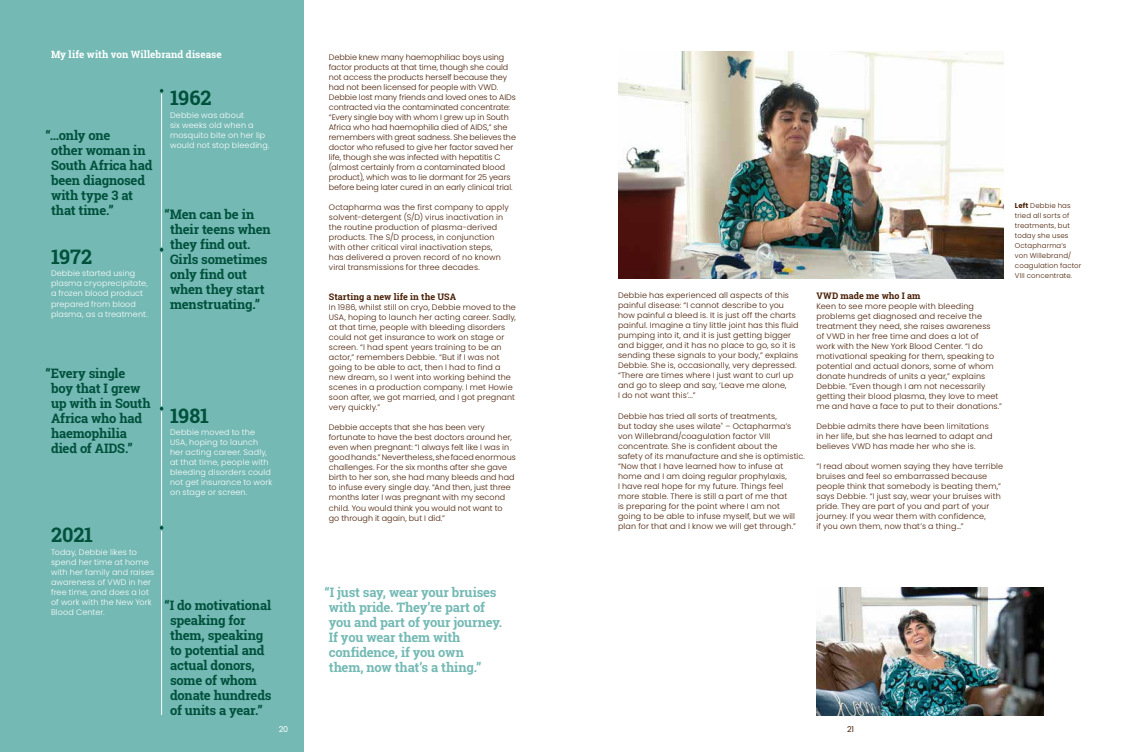
<style>
.page{position:relative;width:1134px;height:752px;background:#fff}
.page>*{position:absolute;margin:0;border:0;box-sizing:border-box;transform-origin:0 0}
.t1{font:700 20px "Roboto Slab";letter-spacing:-.005em;color:#00513c}
.t2{font:700 13px/15px "Roboto Slab";letter-spacing:-.015em;color:#00513c}
.t3{font:700 13px/15px "Roboto Slab";letter-spacing:-.015em;color:#74b9b4}
.t4{font:700 10px "Roboto Slab";color:#fff}
.t5{font:700 9px "Roboto Slab";letter-spacing:.01em;color:#491e04}
.t6{font:300 8px/10px "Poppins";letter-spacing:.015em;color:#491e04}
.t7{font:300 8px/10px "Poppins";letter-spacing:-.005em;color:#491e04}
.t8{font:300 8px/10px "Poppins";letter-spacing:.015em;color:#fff}
.t9{font:8px "Poppins";color:#fff}
.t10{font:8px "Poppins";color:#491e04}
.t11{font:300 7px/10px "Poppins";letter-spacing:.02em;color:#491e04}
.s1{font-weight:700}
</style>
<div class="page">
<div style="left:0;top:0;width:303px;height:751px;background:#74b9b4"></div>
<img style="left:618px;top:51px;width:385px;height:227px">
<img style="left:816px;top:587px;width:227px;height:127px">
<hr style="left:161px;top:91px;width:1px;height:623px;background:#fff">
<svg style="left:159px;top:89px;width:5px;height:5px"></svg>
<svg style="left:159px;top:247px;width:5px;height:5px"></svg>
<svg style="left:159px;top:405px;width:5px;height:6px"></svg>
<svg style="left:159px;top:524px;width:5px;height:6px"></svg>
<p class="t4" style="left:51px;top:48px;width:172px">My life with von Willebrand disease</p>
<h2 class="t2" style="left:51px;top:127px;width:103px;text-indent:-6px">“…only one<br>other woman in<br>South Africa had been diagnosed with type 3 at that time.”</h2>
<h1 class="t1" style="left:51px;top:243px;width:43px">1972</h1>
<p class="t8" style="left:51px;top:268px;width:98px">Debbie started using plasma cryoprecipitate, a frozen blood product prepared from blood plasma, as a treatment.</p>
<h1 class="t1" style="left:170px;top:84px;width:43px">1962</h1>
<p class="t8" style="left:170px;top:110px;width:101px">Debbie was about<br>six weeks old when a mosquito bite on her lip would not stop bleeding.</p>
<h2 class="t2" style="left:170px;top:207px;width:102px;text-indent:-6px">“Men can be in their teens when they find out.<br>Girls sometimes only find out when they start menstruating.”</h2>
<h2 class="t2" style="left:51px;top:365px;width:101px;text-indent:-6px">“Every single boy that I grew up with in South<br>Africa who had haemophilia died of AIDS.”</h2>
<h1 class="t1" style="left:170px;top:401px;width:40px">1981</h1>
<p class="t8" style="left:170px;top:427px;width:104px">Debbie moved to the<br>USA, hoping to launch her acting career. Sadly, at that time, people with bleeding disorders could not get insurance to work on stage or screen.</p>
<h1 class="t1" style="left:51px;top:521px;width:44px">2021</h1>
<p class="t8" style="left:51px;top:546px;width:105px">Today, Debbie likes to spend her time at home with her family and raises awareness of VWD in her free time, and does a lot of work with the New York<br>Blood Center.</p>
<h2 class="t2" style="left:170px;top:597px;width:103px;text-indent:-6px">“I do motivational speaking for them, speaking to potential and actual donors, some of whom donate hundreds of units a year.”</h2>
<p class="t7" style="left:329px;top:52px;width:189px">Debbie knew many haemophiliac boys using factor products at that time, though she could not access the products herself because they had not been licensed for people with VWD.<br>Debbie lost many friends and loved ones to AIDs contracted via the contaminated concentrate: “Every single boy with whom I grew up in South Africa who had haemophilia died of AIDS,” she remembers with great sadness. She believes the doctor who refused to give her factor saved her life, though she was infected with hepatitis C (almost certainly from a contaminated blood product), which was to lie dormant for 25 years before being later cured in an early clinical trial.</p>
<p class="t6" style="left:329px;top:202px;width:181px">Octapharma was the first company to apply solvent-detergent (S/D) virus inactivation in the routine production of plasma-derived products. The S/D process, in conjunction with other critical viral inactivation steps, has delivered a proven record of no known viral transmissions for three decades.</p>
<p class="t5" style="left:329px;top:291px;width:129px">Starting a new life in the USA</p>
<p class="t6" style="left:329px;top:302px;width:189px">In 1986, whilst still on cryo, Debbie moved to the USA, hoping to launch her acting career. Sadly, at that time, people with bleeding disorders could not get insurance to work on stage or screen. “I had spent years training to be an actor,” remembers Debbie. “But if I was not going to be able to act, then I had to find a new dream, so I went into working behind the scenes in a production company. I met Howie soon after, we got married, and I got pregnant very quickly.”</p>
<p class="t6" style="left:329px;top:422px;width:189px">Debbie accepts that she has been very fortunate to have the best doctors around her, even when pregnant: “I always felt like I was in good hands.” Nevertheless, she faced enormous challenges. For the six months after she gave birth to her son, she had many bleeds and had to infuse every single day. “And then, just three months later I was pregnant with my second child. You would think you would not want to<br>go through it again, but I did.”</p>
<h2 class="t3" style="left:329px;top:584px;width:175px;text-indent:-4px">“I just say, wear your bruises with pride. They’re part of you and part of your journey.<br>If you wear them with confidence, if you own<br>them, now that’s a thing.”</h2>
<p class="t6" style="left:618px;top:290px;width:182px">Debbie has experienced all aspects of this painful disease: “I cannot describe to you how painful a bleed is. It is just off the charts painful. Imagine a tiny little joint has this fluid pumping into it, and it is just getting bigger and bigger, and it has no place to go, so it is sending these signals to your body,” explains Debbie. She is, occasionally, very depressed. “There are times where I just want to curl up and go to sleep and say, ‘Leave me alone,<br>I do not want this’...”</p>
<p class="t6" style="left:618px;top:410px;width:189px">Debbie has tried all sorts of treatments,<br>but today she uses wilate<sup>®</sup> – Octapharma’s von Willebrand/coagulation factor VIII concentrate. She is confident about the<br>safety of its manufacture and she is optimistic. “Now that I have learned how to infuse at home and I am doing regular prophylaxis,<br>I have real hope for my future. Things feel more stable. There is still a part of me that<br>is preparing for the point where I am not going to be able to infuse myself, but we will plan for that and I know we will get through.”</p>
<p class="t5" style="left:816px;top:289px;width:106px">VWD made me who I am</p>
<p class="t6" style="left:816px;top:301px;width:187px">Keen to see more people with bleeding problems get diagnosed and receive the treatment they need, she raises awareness<br>of VWD in her free time and does a lot of<br>work with the New York Blood Center. “I do motivational speaking for them, speaking to potential and actual donors, some of whom donate hundreds of units a year,” explains Debbie. “Even though I am not necessarily getting their blood plasma, they love to meet me and have a face to put to their donations.”</p>
<p class="t6" style="left:816px;top:421px;width:178px">Debbie admits there have been limitations in her life, but she has learned to adapt and believes VWD has made her who she is.</p>
<p class="t6" style="left:816px;top:461px;width:188px">“I read about women saying they have terrible bruises and feel so embarrassed because people think that somebody is beating them,” says Debbie. “I just say, wear your bruises with pride. They are part of you and part of your journey. If you wear them with confidence,<br>if you own them, now that’s a thing…”</p>
<p class="t9" style="left:279px;top:724px;width:11px">20</p>
<p class="t10" style="left:847px;top:724px;width:8px">21</p>
<p class="t11" style="left:1015px;top:200px;width:68px"><span class="s1">Left</span> Debbie has tried all sorts of treatments, but today she uses<br>Octapharma’s<br>von Willebrand/ coagulation factor<br>VIII concentrate.</p>
</div>
